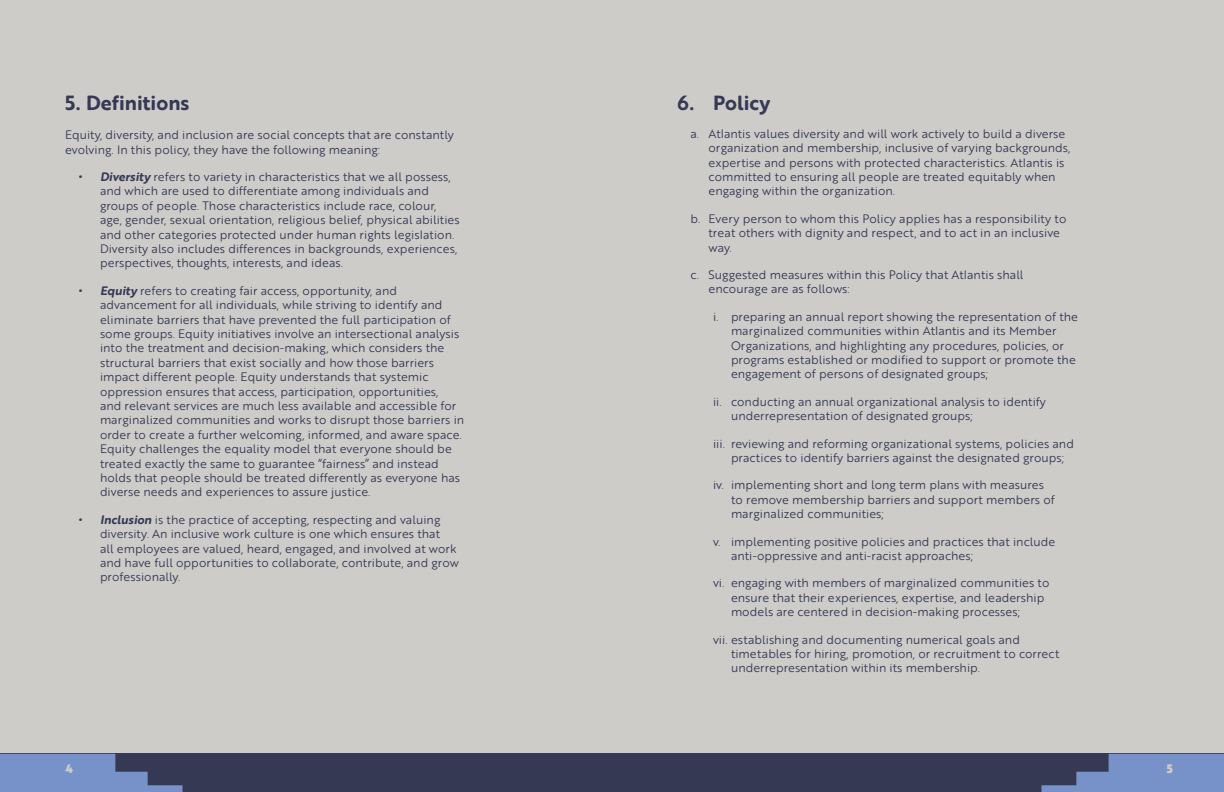
<style>
.page{position:relative;width:1224px;height:792px;background:#ceccc9}
.page>*{position:absolute;margin:0;border:0;box-sizing:border-box;transform-origin:0 0}
.Header_1{font:700 20px "Brother 1816 Printed";color:#353954}
.Bullets_Letters{font:12px/14.4px "Brother 1816 Printed";color:#353954}
.Bullets_Numbers{font:12px/14.4px "Brother 1816 Printed";color:#353954}
.t1{font:900 12px "Brother 1816 Printed";color:#ceccc9}
.s1{font-weight:700;font-style:italic}
</style>
<div class="page">
<div style="left:0;top:754px;width:1224px;height:38px;background:#353954"></div>
<svg style="left:1041px;top:754px;width:183px;height:38px"></svg>
<svg style="left:0;top:754px;width:182px;height:38px"></svg>
<p class="Header_1" style="left:65px;top:88px;width:126px">5. Definitions</p>
<p class="Bullets_Letters" style="left:65px;top:127px;width:390px">Equity, diversity, and inclusion are social concepts that are constantly evolving. In this policy, they have the following meaning:</p>
<p class="Bullets_Letters" style="left:100px;top:169px;width:361px;text-indent:-22px"><span class="s1">• Diversity</span> refers to variety in characteristics that we all possess, and which are used to differentiate among individuals and groups of people. Those characteristics include race, colour, age, gender, sexual orientation, religious belief, physical abilities and other categories protected under human rights legislation.<br>Diversity also includes differences in backgrounds, experiences, perspectives, thoughts, interests, and ideas.</p>
<p class="Bullets_Letters" style="left:100px;top:283px;width:366px;text-indent:-22px"><span class="s1">• Equity</span> refers to creating fair access, opportunity, and advancement for all individuals, while striving to identify and eliminate barriers that have prevented the full participation of some groups. Equity initiatives involve an intersectional analysis into the treatment and decision-making, which considers the structural barriers that exist socially and how those barriers impact different people. Equity understands that systemic oppression ensures that access, participation, opportunities,<br>and relevant services are much less available and accessible for marginalized communities and works to disrupt those barriers in order to create a further welcoming, informed, and aware space.<br>Equity challenges the equality model that everyone should be treated exactly the same to guarantee “fairness” and instead holds that people should be treated differently as everyone has diverse needs and experiences to assure justice.</p>
<p class="Bullets_Letters" style="left:100px;top:512px;width:361px;text-indent:-22px"><span class="s1">• Inclusion</span> is the practice of accepting, respecting and valuing diversity. An inclusive work culture is one which ensures that<br>all employees are valued, heard, engaged, and involved at work and have full opportunities to collaborate, contribute, and grow professionally.</p>
<p class="Header_1" style="left:677px;top:88px;width:95px">6. Policy</p>
<p class="Bullets_Letters" style="left:708px;top:126px;width:364px;text-indent:-18px">a. Atlantis values diversity and will work actively to build a diverse organization and membership, inclusive of varying backgrounds, expertise and persons with protected characteristics. Atlantis is committed to ensuring all people are treated equitably when engaging within the organization.</p>
<p class="Bullets_Letters" style="left:708px;top:211px;width:360px;text-indent:-18px">b. Every person to whom this Policy applies has a responsibility to treat others with dignity and respect, and to act in an inclusive way.</p>
<p class="Bullets_Letters" style="left:708px;top:267px;width:317px;text-indent:-18px">c. Suggested measures within this Policy that Atlantis shall encourage are as follows:</p>
<p class="Bullets_Numbers" style="left:731px;top:309px;width:349px;text-indent:-18px">i. preparing an annual report showing the representation of the marginalized communities within Atlantis and its Member Organizations, and highlighting any procedures, policies, or programs established or modified to support or promote the engagement of persons of designated groups;</p>
<p class="Bullets_Numbers" style="left:731px;top:394px;width:317px;text-indent:-18px">ii. conducting an annual organizational analysis to identify underrepresentation of designated groups;</p>
<p class="Bullets_Numbers" style="left:731px;top:436px;width:344px;text-indent:-18px">iii. reviewing and reforming organizational systems, policies and practices to identify barriers against the designated groups;</p>
<p class="Bullets_Numbers" style="left:731px;top:477px;width:325px;text-indent:-18px">iv. implementing short and long term plans with measures to remove membership barriers and support members of marginalized communities;</p>
<p class="Bullets_Numbers" style="left:731px;top:534px;width:326px;text-indent:-18px">v. implementing positive policies and practices that include anti-oppressive and anti-racist approaches;</p>
<p class="Bullets_Numbers" style="left:731px;top:575px;width:320px;text-indent:-18px">vi. engaging with members of marginalized communities to ensure that their experiences, expertise, and leadership models are centered in decision-making processes;</p>
<p class="Bullets_Numbers" style="left:731px;top:632px;width:330px;text-indent:-18px">vii. establishing and documenting numerical goals and timetables for hiring, promotion, or recruitment to correct underrepresentation within its membership.</p>
<p class="t1" style="left:65px;top:759px;width:9px">4</p>
<p class="t1" style="left:1167px;top:759px;width:8px">5</p>
</div>
